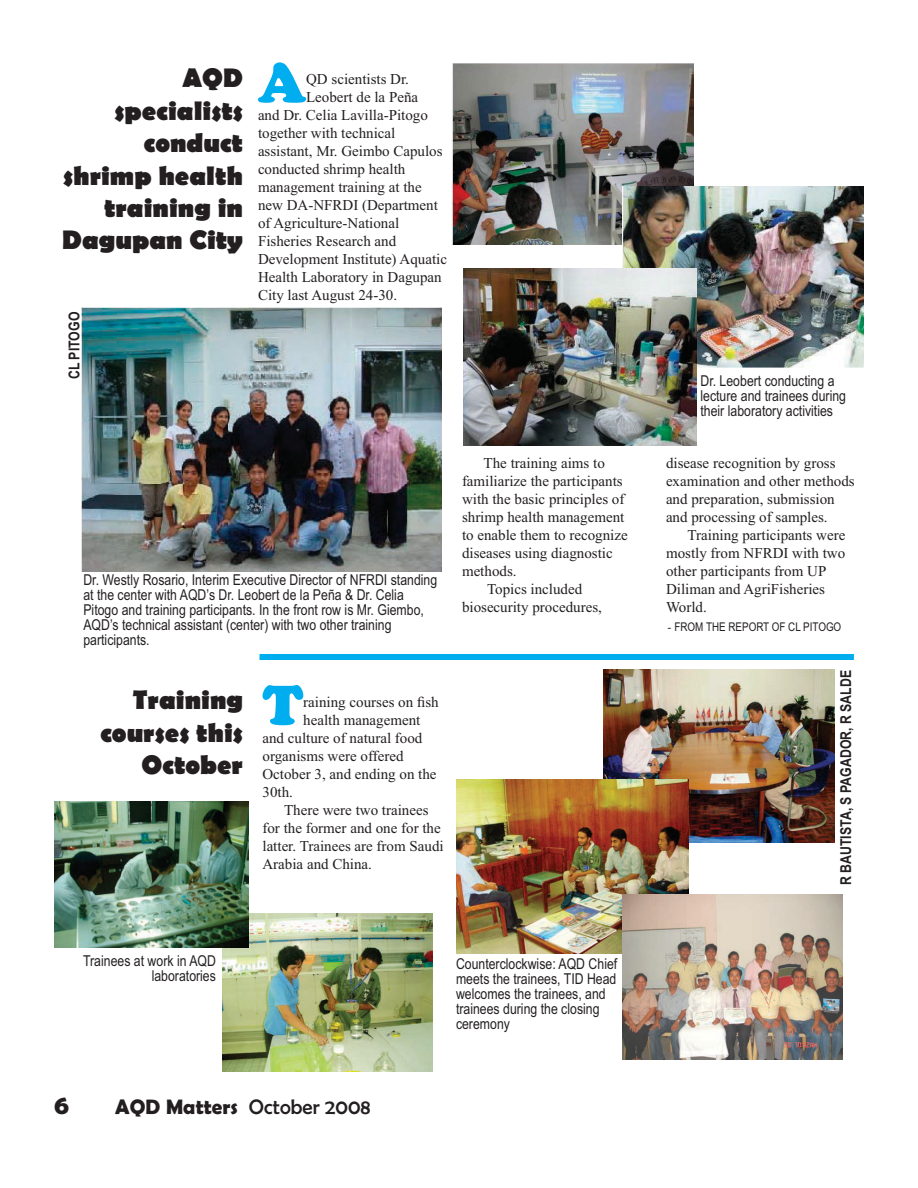
<style>
.page{position:relative;width:918px;height:1188px;background:#fff}
.page>*{position:absolute;margin:0;border:0;box-sizing:border-box;transform-origin:0 0}
.t1{font:900 58.2px "Cooper";color:#00aeef}
.t2{font:700 27px/32.4px "Berlin Sans FB";color:#231f20;text-align:right}
.t3{font:700 27px "Berlin Sans FB Demi";color:#231f20}
.t4{font:21px "Berlin Sans FB";letter-spacing:.005em;color:#231f20}
.t5{font:15px/18px "Times New Roman";color:#231f20}
.t6{font:15px/15px "Arial Narrow";color:#231f20}
.t7{font:700 15px "Arial Narrow";color:#231f20}
.t8{font:12px "Arial Narrow";color:#231f20}
.s1{font-family:"Berlin Sans FB Demi";font-weight:700}
.s2{font-family:"Times New Roman"}
</style>
<div class="page">
<img style="left:222px;top:914px;width:210px;height:157px">
<img style="left:603px;top:669px;width:231px;height:173px">
<img style="left:82px;top:307px;width:359px;height:264px">
<img style="left:452px;top:63px;width:242px;height:181px">
<img style="left:623px;top:186px;width:241px;height:182px">
<img style="left:464px;top:268px;width:232px;height:178px">
<div style="left:260px;top:654px;width:594px;height:6px;background:#00aeef"></div>
<img style="left:456px;top:780px;width:232px;height:174px">
<img style="left:54px;top:801px;width:195px;height:146px">
<img style="left:622px;top:894px;width:221px;height:165px">
<h2 class="t2" style="left:62px;top:64px;width:182px">AQD specialists conduct shrimp health training in<br>Dagupan City</h2>
<h1 class="t1" style="left:258px;top:61px;width:50px">A</h1>
<p class="t5" style="left:306px;top:72px;width:104px">QD scientists Dr.</p>
<p class="t5" style="left:306px;top:90px;width:114px">Leobert de la Peña</p>
<p class="t5" style="left:258px;top:108px;width:171px">and Dr. Celia Lavilla-Pitogo</p>
<p class="t5" style="left:258px;top:126px;width:139px">together with technical</p>
<p class="t5" style="left:258px;top:144px;width:186px">assistant, Mr. Geimbo Capulos</p>
<p class="t5" style="left:258px;top:162px;width:149px">conducted shrimp health</p>
<p class="t5" style="left:258px;top:180px;width:165px">management training at the</p>
<p class="t5" style="left:258px;top:198px;width:181px">new DA-NFRDI (Department</p>
<p class="t5" style="left:258px;top:216px;width:143px">of Agriculture-National</p>
<p class="t5" style="left:258px;top:234px;width:140px">Fisheries Research and</p>
<p class="t5" style="left:258px;top:252px;width:190px">Development Institute) Aquatic</p>
<p class="t5" style="left:258px;top:270px;width:185px">Health Laboratory in Dagupan</p>
<p class="t5" style="left:258px;top:288px;width:141px">City last August 24-30.</p>
<p class="t7" style="left:66px;top:379px;width:69px;rotate:-90deg">CL PITOGO</p>
<p class="t6" style="left:83px;top:573px;width:355px">Dr. Westly Rosario, Interim Executive Director of NFRDI standing at the center with AQD’s Dr. Leobert de la Peña &amp; Dr. Celia Pitogo and training participants. In the front row is Mr. Giembo, AQD’s technical assistant (center) with two other training participants.</p>
<h2 class="t2" style="left:100px;top:686px;width:144px">Training courses this<br>October</h2>
<h1 class="t1" style="left:262px;top:683px;width:42px">T</h1>
<p class="t5" style="left:303px;top:694px;width:137px">raining courses on fish</p>
<p class="t5" style="left:303px;top:712px;width:119px">health management</p>
<p class="t5" style="left:262px;top:730px;width:161px">and culture of natural food</p>
<p class="t5" style="left:262px;top:748px;width:143px">organisms were offered</p>
<p class="t5" style="left:262px;top:766px;width:176px">October 3, and ending on the</p>
<p class="t5" style="left:262px;top:784px;width:32px">30th.</p>
<p class="t5" style="left:284px;top:802px;width:146px">There were two trainees</p>
<p class="t5" style="left:262px;top:820px;width:180px">for the former and one for the</p>
<p class="t5" style="left:262px;top:838px;width:183px">latter. Trainees are from Saudi</p>
<p class="t5" style="left:262px;top:856px;width:111px">Arabia and China.</p>
<p class="t5" style="left:484px;top:455px;width:123px">The training aims to</p>
<p class="t5" style="left:462px;top:473px;width:162px">familiarize the participants</p>
<p class="t5" style="left:462px;top:491px;width:164px">with the basic principles of</p>
<p class="t5" style="left:462px;top:509px;width:164px">shrimp health management</p>
<p class="t5" style="left:462px;top:527px;width:167px">to enable them to recognize</p>
<p class="t5" style="left:462px;top:545px;width:152px">diseases using diagnostic</p>
<p class="t5" style="left:462px;top:563px;width:56px">methods.</p>
<p class="t5" style="left:487px;top:581px;width:97px">Topics included</p>
<p class="t5" style="left:462px;top:599px;width:141px">biosecurity procedures,</p>
<p class="t6" style="left:83px;top:955px;width:134px;text-align:right">Trainees at work in AQD laboratories</p>
<h2 class="t3" style="left:54px;top:1095px;width:16px">6</h2>
<h3 class="t4" style="left:115px;top:1099px;width:257px"><span class="s1">AQD Matters</span> October 2008</h3>
<p class="t6" style="left:456px;top:958px;width:163px">Counterclockwise: AQD Chief meets the trainees, TID Head welcomes the trainees, and trainees during the closing ceremony</p>
<p class="t6" style="left:700px;top:374px;width:147px">Dr. Leobert conducting a lecture and trainees during their laboratory activities</p>
<p class="t5" style="left:666px;top:455px;width:190px">disease recognition by gross examination and other methods and preparation, submission and processing of samples.</p>
<p class="t5" style="left:666px;top:527px;width:181px;text-indent:22px">Training participants were mostly from NFRDI with two other participants from UP<br>Diliman and AgriFisheries<br>World.</p>
<p class="t8" style="left:668px;top:623px;width:175px"><span class="s2">-</span> FROM THE REPORT OF CL PITOGO</p>
<p class="t7" style="left:837px;top:885px;width:216px;rotate:-90deg">R BAUTISTA, S PAGADOR, R SALDE</p>
</div>
